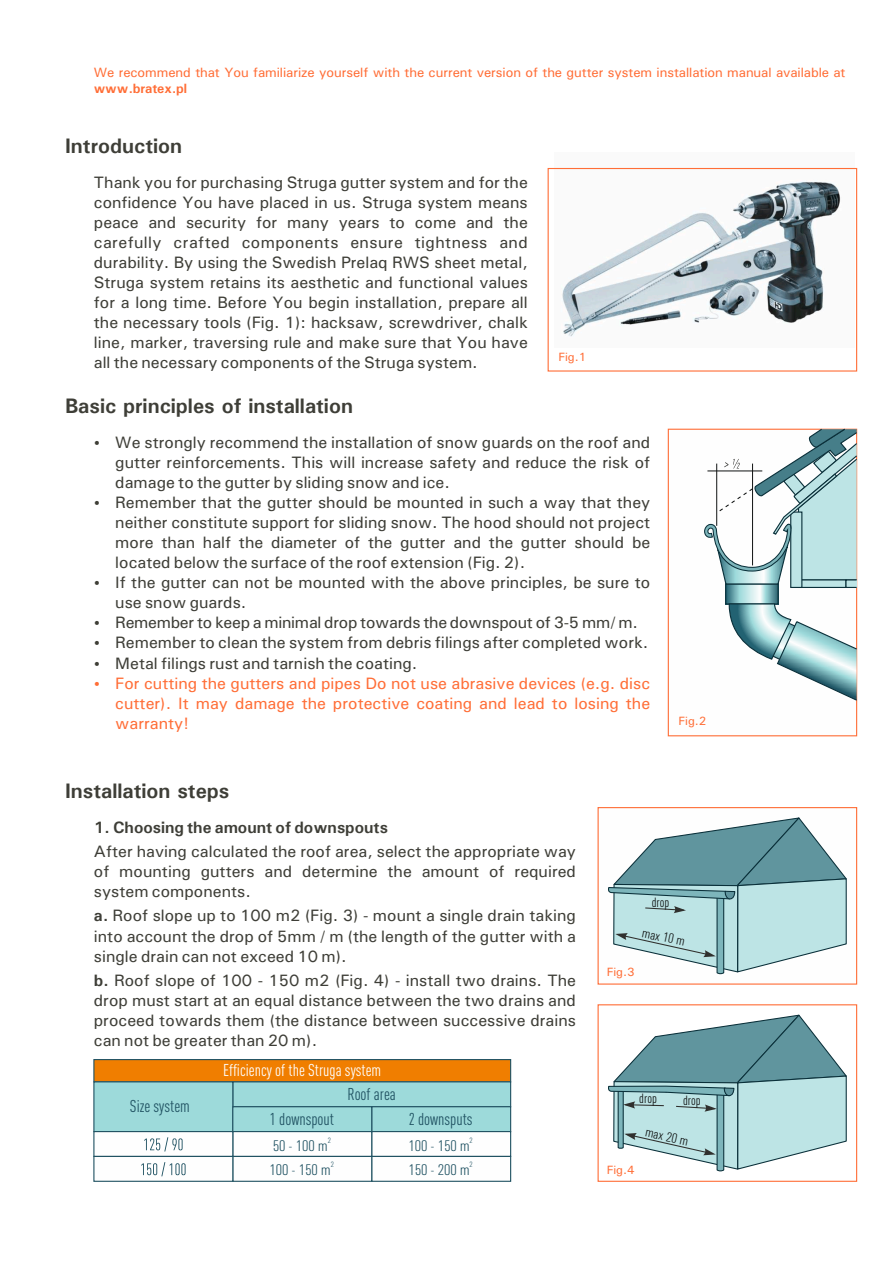
<style>
.page{position:relative;width:893px;height:1263px;background:#fff}
.page>*{position:absolute;margin:0;border:0;box-sizing:border-box;transform-origin:0 0}
.t1{font:700 21px "Univers";color:#3e3e37}
.t2{font:condensed 16.95px "DIN Pro";color:#215363}
.t3{font:condensed 16.95px "DIN Pro";color:#fefefe}
.t4{font:500 16.5px/20.1px "Univers";color:#3e3e37;text-align:justify}
.t5{font:500 16.5px/20.1px "Univers";color:#ff6e37;text-align:justify}
.t6{font:700 16.5px "Univers";color:#3e3e37}
.t7{font:300 condensed 15.45px "Univers";color:#215363}
.t8{font:500 13.5px "Univers";letter-spacing:-.005em;color:#ff6e37}
.t9{font:700 13.5px "Univers";letter-spacing:-.005em;color:#ff6e37}
.t10{font:300 condensed 13.5px "Univers";color:#101313}
.t11{font:condensed 13.2px "DIN Pro";color:#101313}
.t12{font:500 12px "Univers";color:#ff6e37}
.t13{font:300 condensed 7.8px "Univers";color:#215363}
.s1{font-weight:700}
</style>
<div class="page">
<img style="left:555px;top:167px;width:300px;height:170px">
<div style="left:548px;top:168px;width:309px;height:204px;border:1px solid #ff6e37"></div>
<div style="left:668px;top:429px;width:189px;height:307px;background:#fefefe;border:1px solid #ff6e37"></div>
<svg style="left:727px;top:588px;width:50px;height:14px"></svg>
<div style="left:725px;top:583px;width:54px;height:21px;border:1px solid #0a303a"></div>
<svg style="left:728px;top:603px;width:130px;height:99px"></svg>
<svg style="left:703px;top:428px;width:155px;height:160px"></svg>
<svg style="left:608px;top:817px;width:239px;height:157px"></svg>
<div style="left:598px;top:807px;width:259px;height:178px;border:1px solid #ff6e37"></div>
<svg style="left:608px;top:1014px;width:239px;height:157px"></svg>
<div style="left:598px;top:1004px;width:259px;height:178px;border:1px solid #ff6e37"></div>
<div style="left:93px;top:1059px;width:418px;height:23px;background:#f07e00;border:1px solid #215363"></div>
<div style="left:232px;top:1081px;width:279px;height:26px;background:#9ddada;border:1px solid #215363"></div>
<div style="left:93px;top:1081px;width:140px;height:51px;background:#9ddada;border:1px solid #215363"></div>
<div style="left:371px;top:1106px;width:140px;height:26px;background:#9ddada;border:1px solid #215363"></div>
<div style="left:371px;top:1131px;width:140px;height:26px;background:#fefefe;border:1px solid #215363"></div>
<div style="left:371px;top:1156px;width:140px;height:26px;background:#fefefe;border:1px solid #215363"></div>
<div style="left:232px;top:1106px;width:140px;height:26px;background:#9ddada;border:1px solid #215363"></div>
<div style="left:232px;top:1131px;width:140px;height:26px;background:#fefefe;border:1px solid #215363"></div>
<div style="left:93px;top:1131px;width:140px;height:26px;background:#fefefe;border:1px solid #215363"></div>
<div style="left:232px;top:1156px;width:140px;height:26px;background:#fefefe;border:1px solid #215363"></div>
<div style="left:93px;top:1156px;width:140px;height:26px;background:#fefefe;border:1px solid #215363"></div>
<svg style="left:144px;top:1137px;width:39px;height:14px"></svg>
<svg style="left:141px;top:1162px;width:45px;height:14px"></svg>
<p class="t8" style="left:94px;top:68px;width:753px">We recommend that You familiarize yourself with the current version of the gutter system installation manual available at</p>
<p class="t9" style="left:94px;top:84px;width:95px">www.bratex.pl</p>
<p class="t1" style="left:65px;top:138px;width:119px">Introduction</p>
<p class="t4" style="left:94px;top:174px;width:435px">Thank you for purchasing Struga gutter system and for the confidence You have placed in us. Struga system means peace and security for many years to come and the carefully crafted components ensure tightness and durability. By using the Swedish Prelaq RWS sheet metal, Struga system retains its aesthetic and functional values for a long time. Before You begin installation, prepare all the necessary tools (Fig. 1): hacksaw, screwdriver, chalk line, marker, traversing rule and make sure that You have all the necessary components of the Struga system.</p>
<p class="t1" style="left:65px;top:398px;width:289px">Basic principles of installation</p>
<p class="t12" style="left:558px;top:353px;width:29px">Fig.1</p>
<p class="t4" style="left:115px;top:433px;width:537px;text-align:left">We strongly recommend the installation of snow guards on the roof and gutter reinforcements. This will increase safety and reduce the risk of damage to the gutter by sliding snow and ice.<br>Remember that the gutter should be mounted in such a way that they neither constitute support for sliding snow. The hood should not project more than half the diameter of the gutter and the gutter should be located below the surface of the roof extension (Fig. 2).<br>If the gutter can not be mounted with the above principles, be sure to use snow guards.<br>Remember to keep a minimal drop towards the downspout of 3-5 mm/ m.<br>Remember to clean the system from debris filings after completed work.<br>Metal filings rust and tarnish the coating.</p>
<p class="t5" style="left:115px;top:674px;width:536px">For cutting the gutters and pipes Do not use abrasive devices (e.g. disc cutter). It may damage the protective coating and lead to losing the warranty!</p>
<p class="t1" style="left:65px;top:783px;width:166px">Installation steps</p>
<p class="t12" style="left:678px;top:717px;width:29px">Fig.2</p>
<p class="t6" style="left:94px;top:822px;width:295px">1. Choosing the amount of downspouts</p>
<p class="t4" style="left:94px;top:843px;width:484px">After having calculated the roof area, select the appropriate way of mounting gutters and determine the amount of required system components.</p>
<p class="t4" style="left:94px;top:907px;width:484px"><span class="s1">a.</span> Roof slope up to 100 m2 (Fig. 3) - mount a single drain taking into account the drop of 5mm / m (the length of the gutter with a single drain can not exceed 10 m).</p>
<p class="t4" style="left:94px;top:971px;width:484px"><span class="s1">b.</span> Roof slope of 100 - 150 m2 (Fig. 4) - install two drains. The drop must start at an equal distance between the two drains and proceed towards them (the distance between successive drains can not be greater than 20 m).</p>
<p class="t2" style="left:130px;top:1099px;width:61px">Size system</p>
<p class="t3" style="left:223px;top:1063px;width:160px">Efficiency of the Struga system</p>
<p class="t2" style="left:347px;top:1087px;width:50px">Roof area</p>
<p class="t2" style="left:270px;top:1112px;width:66px">1 downspout</p>
<p class="t2" style="left:409px;top:1112px;width:65px">2 downsputs</p>
<p class="t13" style="left:328px;top:1138px;width:5px">2</p>
<p class="t7" style="left:273px;top:1140px;width:56px">50 - 100 m</p>
<p class="t13" style="left:470px;top:1138px;width:5px">2</p>
<p class="t7" style="left:408px;top:1140px;width:63px">100 - 150 m</p>
<p class="t7" style="left:270px;top:1164px;width:63px">100 - 150 m</p>
<p class="t13" style="left:470px;top:1162px;width:5px">2</p>
<p class="t13" style="left:331px;top:1162px;width:5px">2</p>
<p class="t7" style="left:408px;top:1164px;width:63px">150 - 200 m</p>
<p class="t11" style="left:652px;top:896px;width:19px">drop</p>
<p class="t10" style="left:643px;top:928px;width:45px;rotate:12deg">max 10 m</p>
<p class="t12" style="left:607px;top:968px;width:29px">Fig.3</p>
<p class="t11" style="left:639px;top:1093px;width:19px">drop</p>
<p class="t11" style="left:683px;top:1094px;width:19px">drop</p>
<p class="t12" style="left:607px;top:1165px;width:29px">Fig.4</p>
<p class="t10" style="left:647px;top:1127px;width:45px;rotate:12deg">max 20 m</p>
</div>
